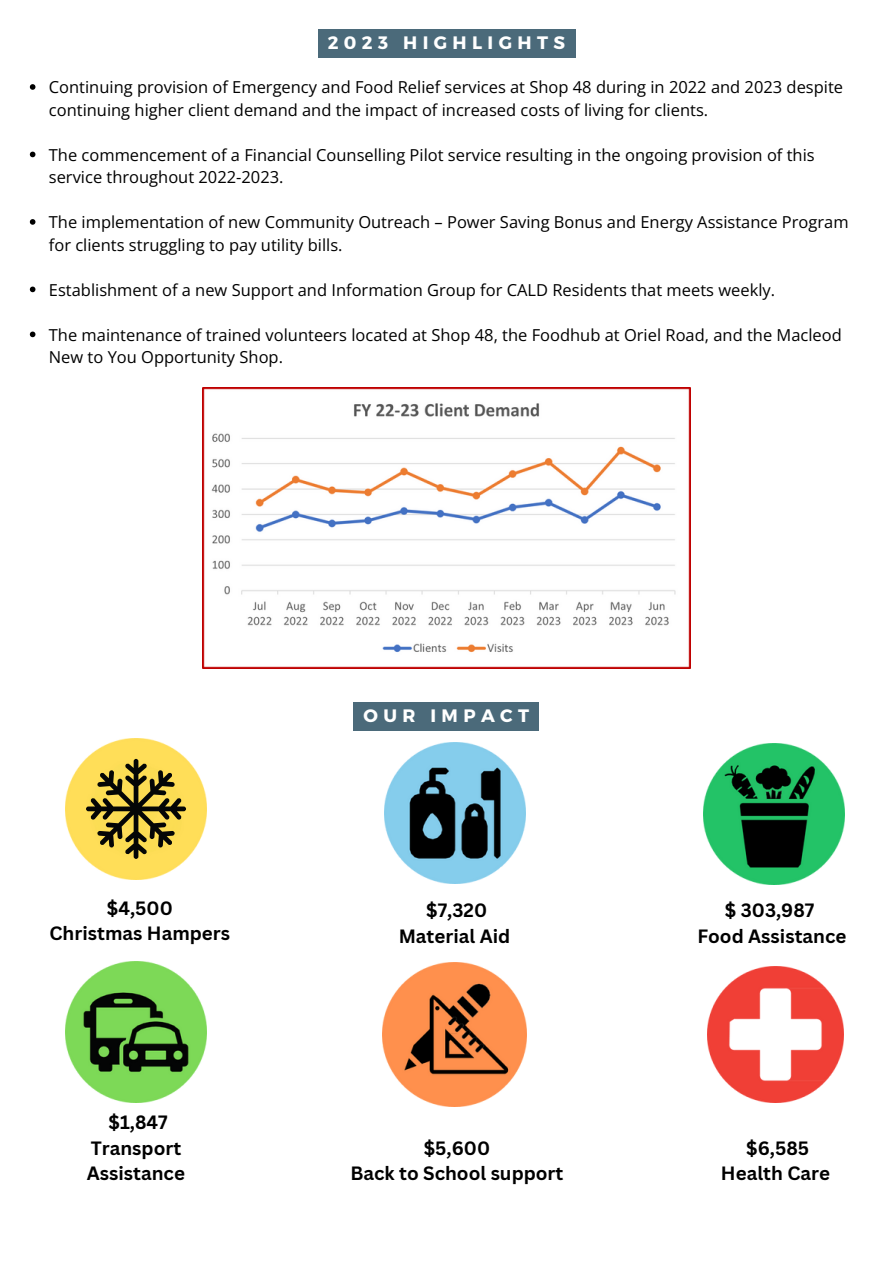
<style>
.page{position:relative;width:893px;height:1264px;background:#fff}
.page>*{position:absolute;margin:0;border:0;box-sizing:border-box;transform-origin:0 0}
.t1{font:700 18.75px/25.8px "Canva Sans";color:#000;text-align:center}
.t2{font:700 18px "Montserrat";letter-spacing:.3em;color:#fff}
.t3{font:16.5px/22.5px "Open Sans";color:#000}
</style>
<div class="page">
<img style="left:202px;top:387px;width:488px;height:281px">
<svg style="left:30px;top:84px;width:5px;height:6px"></svg>
<svg style="left:30px;top:152px;width:5px;height:5px"></svg>
<svg style="left:30px;top:219px;width:5px;height:6px"></svg>
<svg style="left:30px;top:286px;width:5px;height:6px"></svg>
<svg style="left:30px;top:331px;width:5px;height:6px"></svg>
<div style="left:318px;top:29px;width:257px;height:28px;background:#4b6a7a"></div>
<img style="left:66px;top:962px;width:140px;height:140px">
<img style="left:707px;top:966px;width:136px;height:136px">
<img style="left:384px;top:742px;width:141px;height:141px">
<img style="left:703px;top:743px;width:141px;height:141px">
<img style="left:382px;top:962px;width:144px;height:144px">
<img style="left:66px;top:738px;width:140px;height:141px">
<svg style="left:86px;top:759px;width:100px;height:99px"></svg>
<div style="left:353px;top:702px;width:185px;height:28px;background:#4b6a7a"></div>
<p class="t2" style="left:327px;top:31px;width:239px">2023 HIGHLIGHTS</p>
<p class="t3" style="left:49px;top:75px;width:795px">Continuing provision of Emergency and Food Relief services at Shop 48 during in 2022 and 2023 despite continuing higher client demand and the impact of increased costs of living for clients.</p>
<p class="t3" style="left:49px;top:143px;width:767px">The commencement of a Financial Counselling Pilot service resulting in the ongoing provision of this service throughout 2022-2023.</p>
<p class="t3" style="left:49px;top:210px;width:801px">The implementation of new Community Outreach – Power Saving Bonus and Energy Assistance Program for clients struggling to pay utility bills.</p>
<p class="t3" style="left:49px;top:278px;width:727px">Establishment of a new Support and Information Group for CALD Residents that meets weekly.</p>
<p class="t3" style="left:49px;top:323px;width:794px">The maintenance of trained volunteers located at Shop 48, the Foodhub at Oriel Road, and the Macleod<br>New to You Opportunity Shop.</p>
<p class="t1" style="left:107px;top:894px;width:67px">$4,500</p>
<p class="t1" style="left:49px;top:920px;width:182px">Christmas Hampers</p>
<p class="t1" style="left:87px;top:1108px;width:100px">$1,847<br>Transport<br>Assistance</p>
<p class="t2" style="left:363px;top:704px;width:167px">OUR IMPACT</p>
<p class="t1" style="left:398px;top:896px;width:113px">$7,320<br>Material Aid</p>
<p class="t1" style="left:423px;top:1134px;width:68px">$5,600</p>
<p class="t1" style="left:350px;top:1160px;width:214px">Back to School support</p>
<p class="t1" style="left:724px;top:896px;width:91px">$ 303,987</p>
<p class="t1" style="left:697px;top:922px;width:150px">Food Assistance</p>
<p class="t1" style="left:721px;top:1134px;width:110px">$6,585<br>Health Care</p>
</div>
